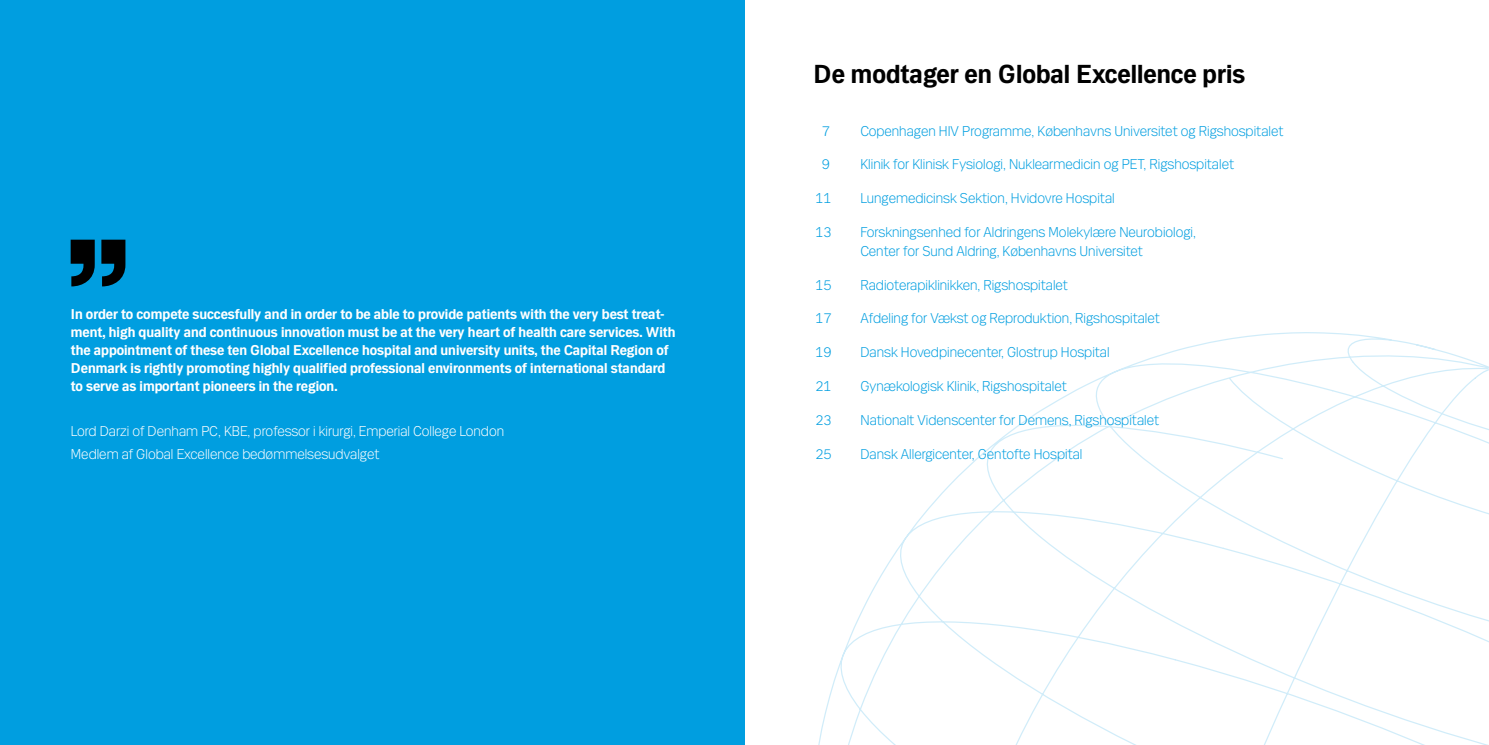
<style>
.page{position:relative;width:1489px;height:745px;background:#fff}
.page>*{position:absolute;margin:0;border:0;box-sizing:border-box;transform-origin:0 0}
.t1{font:700 170.5px "Mari";color:#000}
.t2{font:700 27.5px "Mari";color:#000}
.t3{font:300 15px/18.8px "Mari";color:#009ee0}
.t4{font:700 15px/18px "Mari";color:#fff}
.t5{font:300 15px/22.5px "Mari";color:#fff}
</style>
<div class="page">
<div style="left:0;top:0;width:744px;height:744px;background:#009ee0"></div>
<svg style="left:818px;top:332px;width:670px;height:412px"></svg>
<h1 class="t1" style="left:65px;top:195px;width:68px">”</h1>
<p class="t4" style="left:71px;top:305px;width:606px">In order to compete succesfully and in order to be able to provide patients with the very best treat&shy;ment, high quality and continuous innovation must be at the very heart of health care services. With the appointment of these ten Global Excellence hospital and university units, the Capital Region of Denmark is rightly promoting highly qualified professional environments of international standard to serve as important pioneers in the region.</p>
<p class="t5" style="left:71px;top:419px;width:435px">Lord Darzi of Denham PC, KBE, professor i kirurgi, Emperial College London<br>Medlem af Global Excellence bedømmelsesudvalget</p>
<h2 class="t2" style="left:813px;top:57px;width:433px">De modtager en Global Excellence pris</h2>
<p class="t3" style="left:821px;top:121px;width:10px">7</p>
<p class="t3" style="left:860px;top:121px;width:424px">Copenhagen HIV Programme, Københavns Universitet og Rigshospitalet</p>
<p class="t3" style="left:821px;top:154px;width:10px">9</p>
<p class="t3" style="left:860px;top:154px;width:375px">Klinik for Klinisk Fysiologi, Nuklearmedicin og PET, Rigshospitalet</p>
<p class="t3" style="left:815px;top:188px;width:18px">11</p>
<p class="t3" style="left:860px;top:188px;width:256px">Lungemedicinsk Sektion, Hvidovre Hospital</p>
<p class="t3" style="left:815px;top:222px;width:18px">13</p>
<p class="t3" style="left:860px;top:222px;width:337px">Forskningsenhed for Aldringens Molekylære Neurobiologi,<br>Center for Sund Aldring, Københavns Universitet</p>
<p class="t3" style="left:815px;top:274px;width:18px">15</p>
<p class="t3" style="left:860px;top:274px;width:209px">Radioterapiklinikken, Rigshospitalet</p>
<p class="t3" style="left:815px;top:308px;width:18px">17</p>
<p class="t3" style="left:860px;top:308px;width:301px">Afdeling for Vækst og Reproduktion, Rigshospitalet</p>
<p class="t3" style="left:815px;top:342px;width:18px">19</p>
<p class="t3" style="left:860px;top:342px;width:251px">Dansk Hovedpinecenter, Glostrup Hospital</p>
<p class="t3" style="left:815px;top:376px;width:18px">21</p>
<p class="t3" style="left:860px;top:376px;width:208px">Gynækologisk Klinik, Rigshospitalet</p>
<p class="t3" style="left:815px;top:409px;width:18px">23</p>
<p class="t3" style="left:860px;top:409px;width:300px">Nationalt Videnscenter for Demens, Rigshospitalet</p>
<p class="t3" style="left:815px;top:443px;width:18px">25</p>
<p class="t3" style="left:860px;top:443px;width:223px">Dansk Allergicenter, Gentofte Hospital</p>
</div>
